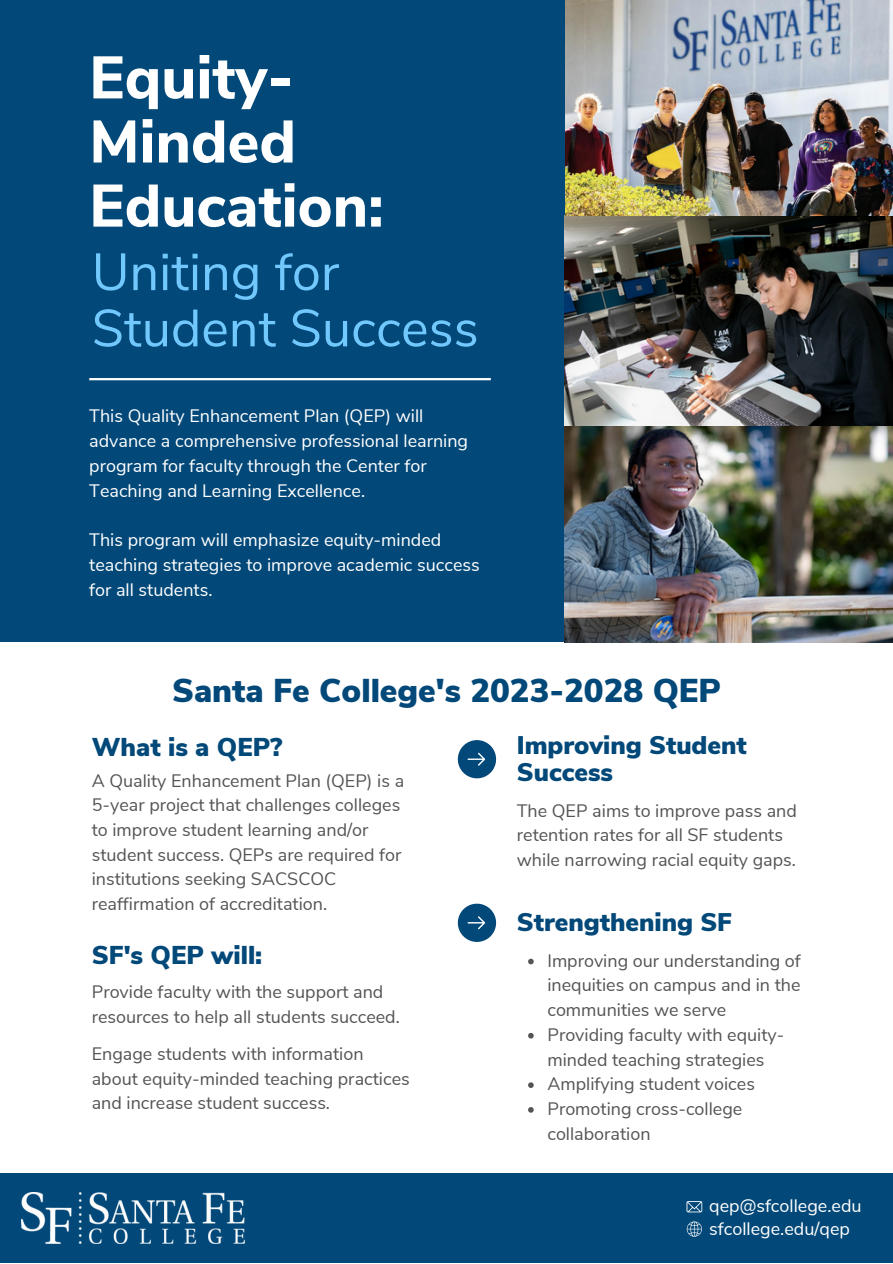
<style>
.page{position:relative;width:893px;height:1264px;background:#fff}
.page>*{position:absolute;margin:0;border:0;box-sizing:border-box;transform-origin:0 0}
.t1{font:800 59.7px/64.1px "Nunito Sans";color:#fff}
.t2{font:52.2px/56.2px "Nunito Sans";color:#71c8fd}
.t3{font:900 33px "Nunito Sans";color:#024879}
.t4{font:900 25.65px "Nunito Sans";color:#024879}
.t5{font:900 25.5px/27px "Nunito Sans";color:#024879}
.t6{font:18px/24.8px "Nunito Sans";color:#545454}
.t7{font:18px/24.8px "Nunito Sans";color:#fff}
</style>
<div class="page">
<div style="left:0;top:0;width:892px;height:642px;background:#024879"></div>
<div style="left:0;top:1173px;width:892px;height:89px;background:#024879"></div>
<svg style="left:458px;top:903px;width:38px;height:38px"></svg>
<svg style="left:458px;top:740px;width:38px;height:38px"></svg>
<img style="left:564px;top:0;width:328px;height:426px">
<img style="left:564px;top:426px;width:328px;height:216px">
<hr style="left:89px;top:378px;width:402px;height:2px;background:#fff">
<svg style="left:528px;top:958px;width:5px;height:6px"></svg>
<svg style="left:528px;top:1033px;width:5px;height:5px"></svg>
<svg style="left:528px;top:1082px;width:5px;height:5px"></svg>
<svg style="left:528px;top:1107px;width:5px;height:5px"></svg>
<svg style="left:686px;top:1221px;width:16px;height:15px"></svg>
<svg style="left:686px;top:1201px;width:16px;height:11px"></svg>
<img style="left:21px;top:1192px;width:224px;height:51px">
<h1 class="t1" style="left:89px;top:47px;width:296px">Equity-<br>Minded<br>Education:</h1>
<h2 class="t2" style="left:92px;top:245px;width:388px">Uniting for<br>Student Success</h2>
<p class="t7" style="left:89px;top:404px;width:380px">This Quality Enhancement Plan (QEP) will advance a comprehensive professional learning program for faculty through the Center for Teaching and Learning Excellence.</p>
<p class="t7" style="left:89px;top:527px;width:392px">This program will emphasize equity-minded teaching strategies to improve academic success for all students.</p>
<h3 class="t3" style="left:172px;top:668px;width:550px">Santa Fe College's 2023-2028 QEP</h3>
<h3 class="t4" style="left:92px;top:729px;width:192px">What is a QEP?</h3>
<p class="t6" style="left:92px;top:768px;width:314px">A Quality Enhancement Plan (QEP) is a 5-year project that challenges colleges to improve student learning and/or student success. QEPs are required for institutions seeking SACSCOC reaffirmation of accreditation.</p>
<h3 class="t4" style="left:92px;top:937px;width:172px">SF's QEP will:</h3>
<p class="t6" style="left:92px;top:980px;width:309px">Provide faculty with the support and resources to help all students succeed.</p>
<p class="t6" style="left:92px;top:1041px;width:319px">Engage students with information about equity-minded teaching practices and increase student success.</p>
<h3 class="t5" style="left:517px;top:732px;width:231px">Improving Student<br>Success</h3>
<p class="t6" style="left:517px;top:798px;width:281px">The QEP aims to improve pass and retention rates for all SF students while narrowing racial equity gaps.</p>
<h3 class="t5" style="left:517px;top:909px;width:217px">Strengthening SF</h3>
<p class="t6" style="left:547px;top:948px;width:255px">Improving our understanding of inequities on campus and in the communities we serve<br>Providing faculty with equity&shy;minded teaching strategies<br>Amplifying student voices<br>Promoting cross-college collaboration</p>
<p class="t7" style="left:709px;top:1195px;width:154px;line-height:22.2px">qep@sfcollege.edu sfcollege.edu/qep</p>
</div>
